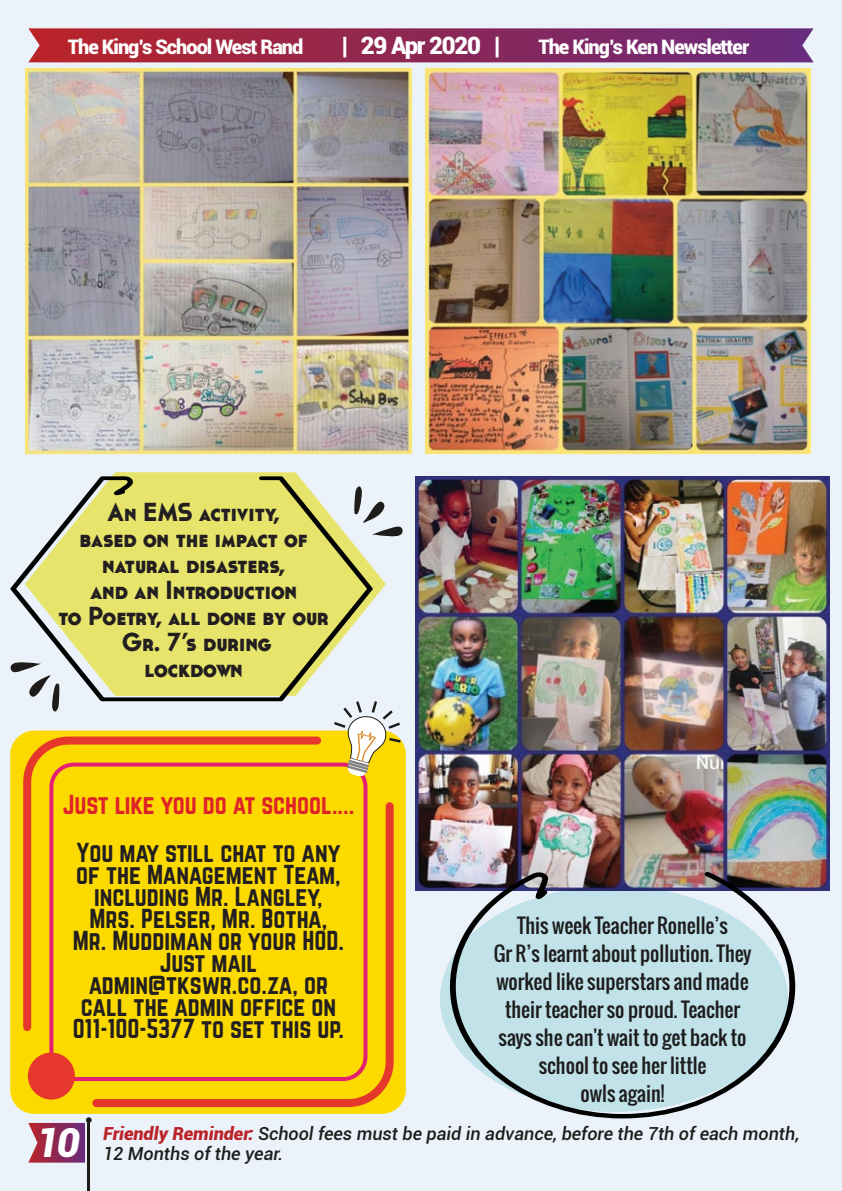
<style>
.page{position:relative;width:842px;height:1191px;background:#ebf2fa}
.page>*{position:absolute;margin:0;border:0;box-sizing:border-box;transform-origin:0 0}
.t1{font:italic 900 40px "Roboto";color:#fff}
.t2{font:700 26px/26px "Cassannet";color:#231f20;text-align:center}
.t3{font:24px/22px "Norwester";color:#231f20;text-align:center}
.t4{font:24px "Norwester";letter-spacing:-.01em;color:#df2228}
.t5{font:900 24px "Roboto";letter-spacing:-.05em;color:#fff}
.t6{font:20px/28px "Oswald";color:#231f20;text-align:center}
.t7{font:900 20px "Roboto";letter-spacing:-.05em;color:#fff}
.t8{font:italic 500 18px "Roboto";color:#1d1e1b}
.s1{font-weight:900;color:#bb2328}
</style>
<div class="page">
<div style="left:10px;top:730px;width:396px;height:384px;background:#fcda00;border-radius:24px"></div>
<svg style="left:28px;top:28px;width:786px;height:34px;background:#912c58"></svg>
<hr style="left:87px;top:1120px;width:3px;height:71px;background:#1d1c1a">
<svg style="left:28px;top:1117px;width:64px;height:45px"></svg>
<img style="left:26px;top:68px;width:385px;height:386px">
<img style="left:425px;top:68px;width:386px;height:386px">
<svg style="left:112px;top:472px;width:274px;height:128px"></svg>
<svg style="left:10px;top:476px;width:363px;height:225px;fill:#e7e46c"></svg>
<svg style="left:19px;top:732px;width:303px;height:299px"></svg>
<svg style="left:88px;top:798px;width:310px;height:313px"></svg>
<div style="left:49px;top:762px;width:318px;height:319px;border:4px solid #e41e72;border-radius:22px"></div>
<svg style="left:334px;top:701px;width:67px;height:76px"></svg>
<div style="left:28px;top:1052px;width:47px;height:47px;background:#e6372c;border-radius:50%"></div>
<svg style="left:354px;top:486px;width:49px;height:51px"></svg>
<svg style="left:10px;top:661px;width:49px;height:50px"></svg>
<img style="left:415px;top:476px;width:415px;height:415px">
<svg style="left:450px;top:870px;width:345px;height:248px;fill:#c1e2e8"></svg>
<p class="t7" style="left:68px;top:32px;width:237px">The King’s School West Rand</p>
<p class="t5" style="left:342px;top:28px;width:160px">| 29 Apr 2020 |</p>
<p class="t7" style="left:538px;top:32px;width:212px">The King’s Ken Newsletter</p>
<p class="t2" style="left:59px;top:498px;width:272px">An EMS activity,<br>based on the impact of natural disasters,<br>and an Introduction<br>to Poetry, all done by our<br>Gr. 7’s during<br>lockdown</p>
<p class="t4" style="left:63px;top:793px;width:293px">Just like you do at school....</p>
<p class="t3" style="left:73px;top:842px;width:273px">You may still chat to any of the Management Team, including Mr. Langley,<br>Mrs. Pelser, Mr. Botha,<br>Mr. Muddiman or your HOD.<br>Just mail admin@tkswr.co.za, or call the admin office on<br>011-100-5377 to set this up.</p>
<p class="t6" style="left:494px;top:911px;width:259px">This week Teacher Ronelle’s<br>Gr R’s learnt about pollution. They worked like superstars and made their teacher so proud. Teacher says she can't wait to get back to school to see her little<br>owls again!</p>
<h1 class="t1" style="left:36px;top:1114px;width:46px">10</h1>
<p class="t8" style="left:103px;top:1120px;width:698px"><span class="s1">Friendly Reminder:</span> School fees must be paid in advance, before the 7th of each month,</p>
<p class="t8" style="left:103px;top:1140px;width:182px">12 Months of the year.</p>
</div>
